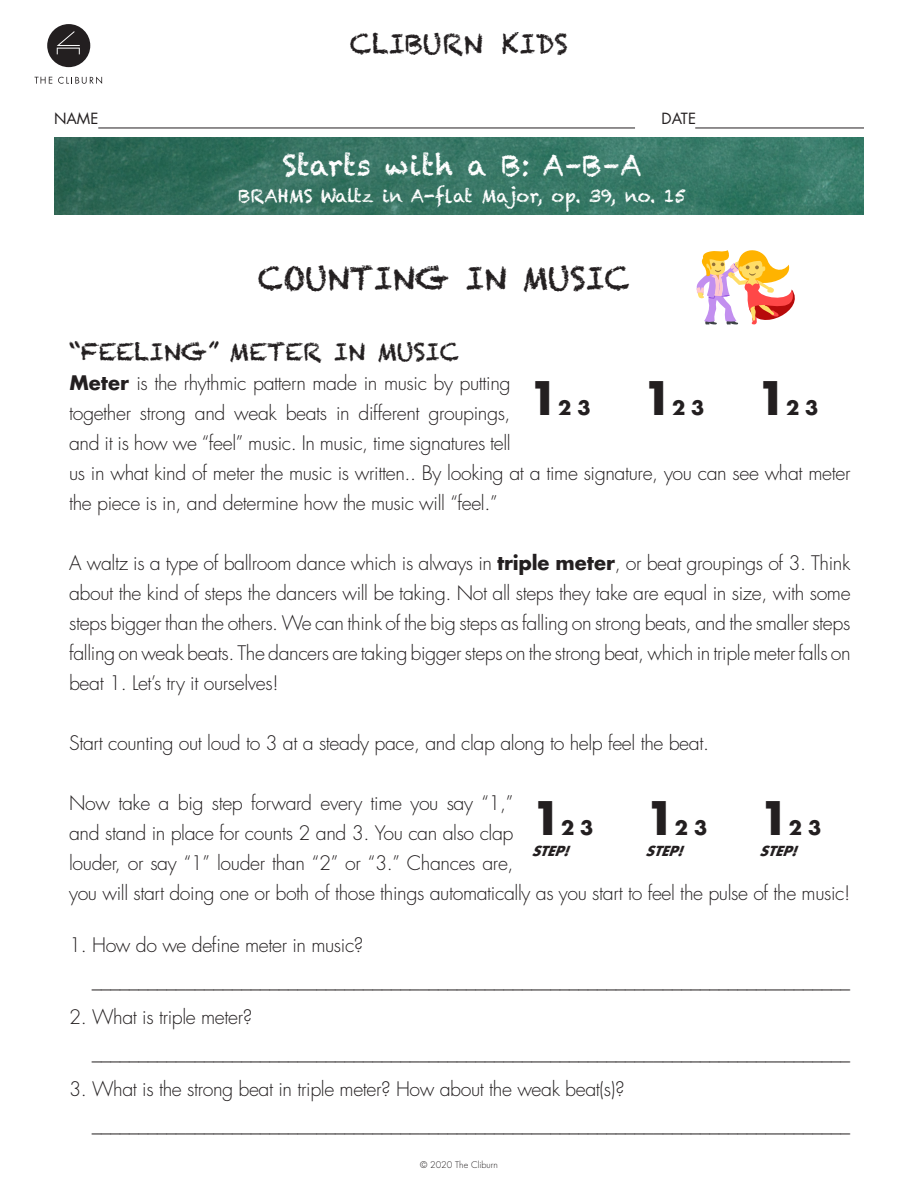
<style>
.page{position:relative;width:918px;height:1188px;background:#fff}
.page>*{position:absolute;margin:0;border:0;box-sizing:border-box;transform-origin:0 0}
.t1{font:700 45px "Futura";color:#231f20}
.t2{font:31.5px "Chalkduster";color:#231f20}
.t3{font:28.8px "Chalkduster";color:#fff}
.t4{font:27px "Chalkduster";color:#231f20}
.Paragraph_Style_1{font:24px "Chalkduster";color:#231f20}
.Paragraph_Style_2{font:300 19.5px/30px "Futura";letter-spacing:-.02em;color:#231f20}
.t5{font:700 19.5px "Futura";color:#231f20}
.t6{font:18px "Chalkduster";color:#fff}
.t7{font:15px "Futura";color:#231f20}
.t8{font:italic 700 13.5px "Futura";color:#231f20}
.t9{font:300 9px "Futura";color:#231f20}
.s1{font-weight:700}
</style>
<div class="page">
<img style="left:54px;top:137px;width:810px;height:77px">
<svg style="left:47px;top:24px;width:43px;height:43px"></svg>
<svg style="left:35px;top:77px;width:17px;height:7px"></svg>
<svg style="left:58px;top:77px;width:44px;height:7px"></svg>
<hr style="left:98px;top:128px;width:537px;height:1px;background:#231f20">
<hr style="left:695px;top:128px;width:169px;height:1px;background:#231f20">
<p class="t4" style="left:350px;top:28px;width:220px">CLIBURN KIDS</p>
<p class="t7" style="left:54px;top:109px;width:46px">NAME</p>
<p class="t7" style="left:662px;top:109px;width:36px">DATE</p>
<p class="t3" style="left:283px;top:148px;width:361px">Starts with a B: A–B–A</p>
<p class="t6" style="left:238px;top:185px;width:449px">BRAHMS Waltz in A-flat Major, op. 39, no. 15</p>
<p class="t2" style="left:258px;top:260px;width:374px">COUNTING IN MUSIC</p>
<p class="Paragraph_Style_1" style="left:69px;top:338px;width:392px">“FEELING” METER IN MUSIC</p>
<p class="Paragraph_Style_2" style="left:69px;top:369px;width:783px"><span class="s1">Meter</span> is the rhythmic pattern made in music by putting<br>together strong and weak beats in different groupings,<br>and it is how we “feel” music. In music, time signatures tell<br>us in what kind of meter the music is written.. By looking at a time signature, you can see what meter the piece is in, and determine how the music will “feel.”</p>
<p class="Paragraph_Style_2" style="left:69px;top:549px;width:783px;text-align:justify">A waltz is a type of ballroom dance which is always in <span class="s1">triple meter</span>, or beat groupings of 3. Think about the kind of steps the dancers will be taking. Not all steps they take are equal in size, with some steps bigger than the others. We can think of the big steps as falling on strong beats, and the smaller steps falling on weak beats. The dancers are taking bigger steps on the strong beat, which in triple meter falls on beat 1. Let’s try it ourselves!</p>
<p class="Paragraph_Style_2" style="left:69px;top:729px;width:641px">Start counting out loud to 3 at a steady pace, and clap along to help feel the beat.</p>
<p class="Paragraph_Style_2" style="left:69px;top:789px;width:783px">Now take a big step forward every time you say “1,”<br>and stand in place for counts 2 and 3. You can also clap<br>louder, or say “1” louder than “2” or “3.” Chances are,<br>you will start doing one or both of those things automatically as you start to feel the pulse of the music!</p>
<p class="t1" style="left:529px;top:366px;width:32px">1</p>
<p class="t1" style="left:642px;top:366px;width:32px">1</p>
<p class="t1" style="left:756px;top:366px;width:32px">1</p>
<p class="t5" style="left:558px;top:394px;width:34px">2 3</p>
<p class="t5" style="left:672px;top:394px;width:34px">2 3</p>
<p class="t5" style="left:786px;top:394px;width:34px">2 3</p>
<p class="t1" style="left:531px;top:785px;width:32px">1</p>
<p class="t1" style="left:645px;top:785px;width:32px">1</p>
<p class="t1" style="left:759px;top:785px;width:32px">1</p>
<p class="t5" style="left:561px;top:813px;width:34px">2 3</p>
<p class="t8" style="left:531px;top:841px;width:46px">STEP!</p>
<p class="t8" style="left:645px;top:841px;width:46px">STEP!</p>
<p class="t8" style="left:759px;top:841px;width:46px">STEP!</p>
<p class="t5" style="left:675px;top:813px;width:34px">2 3</p>
<p class="t5" style="left:789px;top:813px;width:34px">2 3</p>
<p class="Paragraph_Style_2" style="left:69px;top:931px;width:296px">1. How do we define meter in music?</p>
<p class="Paragraph_Style_2" style="left:92px;top:967px;width:760px">_________________________________________________________________________________</p>
<p class="Paragraph_Style_2" style="left:69px;top:1003px;width:185px">2. What is triple meter?</p>
<p class="Paragraph_Style_2" style="left:92px;top:1039px;width:760px">_________________________________________________________________________________</p>
<p class="Paragraph_Style_2" style="left:69px;top:1075px;width:557px">3. What is the strong beat in triple meter? How about the weak beat(s)?</p>
<p class="Paragraph_Style_2" style="left:92px;top:1111px;width:760px">_________________________________________________________________________________</p>
<p class="t9" style="left:420px;top:1159px;width:79px">© 2020 The Cliburn</p>
</div>
